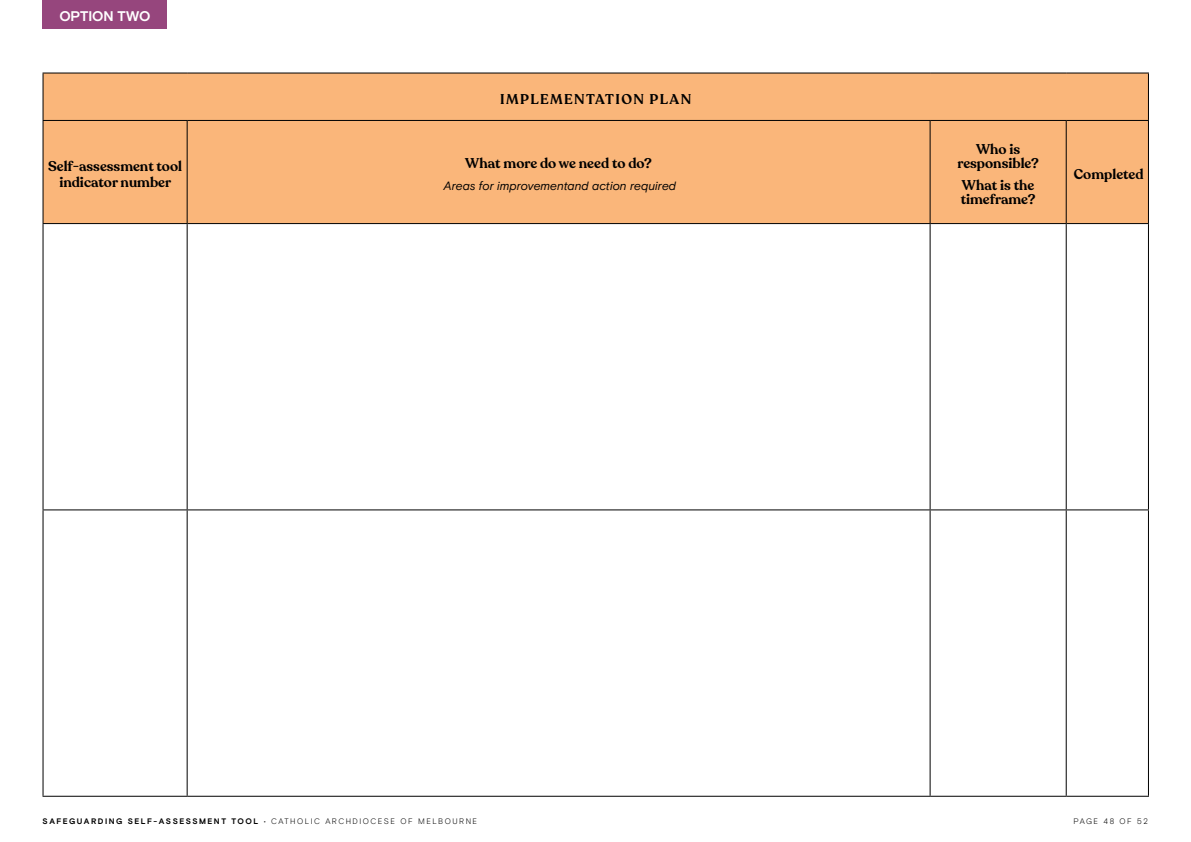
<style>
.page{position:relative;width:1191px;height:842px;background:#fff}
.page>*{position:absolute;margin:0;border:0;box-sizing:border-box;transform-origin:0 0}
.t1{font:600 14px/14px "Recoleta";color:#000;text-align:center}
.t2{font:600 14px "Recoleta";letter-spacing:.1em;color:#000}
.t3{font:700 14px "Basis Grotesque Pro";letter-spacing:-.015em;color:#fff}
.t4{font:italic 12px "Basis Grotesque Pro";letter-spacing:-.005em;color:#000}
.t5{font:700 8px "Basis Grotesque Pro";letter-spacing:.185em;color:#000}
.t6{font:300 8px "Basis Grotesque Pro";letter-spacing:.18em;color:#000}
.s1{font-weight:300}
</style>
<div class="page">
<div style="left:44px;top:74px;width:1104px;height:149px;background:#fab67a"></div>
<hr style="left:43px;top:73px;width:144px;height:1px;background:#000">
<hr style="left:43px;top:74px;width:1px;height:46px;background:#000">
<hr style="left:187px;top:73px;width:743px;height:1px;background:#000">
<hr style="left:930px;top:73px;width:136px;height:1px;background:#000">
<hr style="left:1066px;top:73px;width:83px;height:1px;background:#000">
<hr style="left:1148px;top:74px;width:1px;height:46px;background:#000">
<hr style="left:43px;top:120px;width:144px;height:1px;background:#000">
<hr style="left:43px;top:121px;width:1px;height:102px;background:#000">
<hr style="left:187px;top:120px;width:743px;height:1px;background:#000">
<hr style="left:187px;top:121px;width:1px;height:102px;background:#000">
<hr style="left:930px;top:120px;width:136px;height:1px;background:#000">
<hr style="left:929px;top:121px;width:1px;height:102px;background:#000">
<hr style="left:1066px;top:120px;width:83px;height:1px;background:#000">
<hr style="left:1065px;top:121px;width:1px;height:102px;background:#000">
<hr style="left:1148px;top:121px;width:1px;height:102px;background:#000">
<hr style="left:43px;top:223px;width:144px;height:1px;background:#000">
<hr style="left:43px;top:224px;width:1px;height:285px;background:#000">
<hr style="left:187px;top:223px;width:743px;height:1px;background:#000">
<hr style="left:187px;top:224px;width:1px;height:285px;background:#000">
<hr style="left:930px;top:223px;width:136px;height:1px;background:#000">
<hr style="left:929px;top:224px;width:1px;height:285px;background:#000">
<hr style="left:1066px;top:223px;width:83px;height:1px;background:#000">
<hr style="left:1065px;top:224px;width:1px;height:285px;background:#000">
<hr style="left:1148px;top:224px;width:1px;height:285px;background:#000">
<hr style="left:43px;top:509px;width:144px;height:1px;background:#000">
<hr style="left:43px;top:510px;width:1px;height:286px;background:#000">
<hr style="left:187px;top:509px;width:743px;height:1px;background:#000">
<hr style="left:187px;top:510px;width:1px;height:286px;background:#000">
<hr style="left:930px;top:509px;width:136px;height:1px;background:#000">
<hr style="left:929px;top:510px;width:1px;height:286px;background:#000">
<hr style="left:1066px;top:509px;width:83px;height:1px;background:#000">
<hr style="left:1065px;top:510px;width:1px;height:286px;background:#000">
<hr style="left:1148px;top:510px;width:1px;height:286px;background:#000">
<hr style="left:43px;top:796px;width:144px;height:1px;background:#000">
<hr style="left:187px;top:796px;width:743px;height:1px;background:#000">
<hr style="left:930px;top:796px;width:136px;height:1px;background:#000">
<hr style="left:1066px;top:796px;width:83px;height:1px;background:#000">
<div style="left:43px;top:0;width:124px;height:28px;background:#96467d"></div>
<p class="t3" style="left:59px;top:8px;width:93px">OPTION TWO</p>
<p class="t2" style="left:500px;top:90px;width:193px">IMPLEMENTATION PLAN</p>
<p class="t1" style="left:48px;top:158px;width:136px;line-height:16.8px">Self-assessment tool indicator number</p>
<p class="t1" style="left:465px;top:156px;width:188px">What more do we need to do?</p>
<p class="t4" style="left:444px;top:179px;width:234px">Areas for improvementand action required</p>
<p class="t1" style="left:957px;top:142px;width:83px">Who is responsible?</p>
<p class="t1" style="left:960px;top:179px;width:76px;text-align:left">What is the timeframe?</p>
<p class="t1" style="left:1074px;top:168px;width:71px">Completed</p>
<p class="t5" style="left:43px;top:817px;width:436px">SAFEGUARDING SELF-ASSESSMENT TOOL <span class="s1">• CATHOLIC ARCHDIOCESE OF MELBOURNE</span></p>
<p class="t6" style="left:1073px;top:817px;width:76px">PAGE 48 OF 52</p>
</div>
